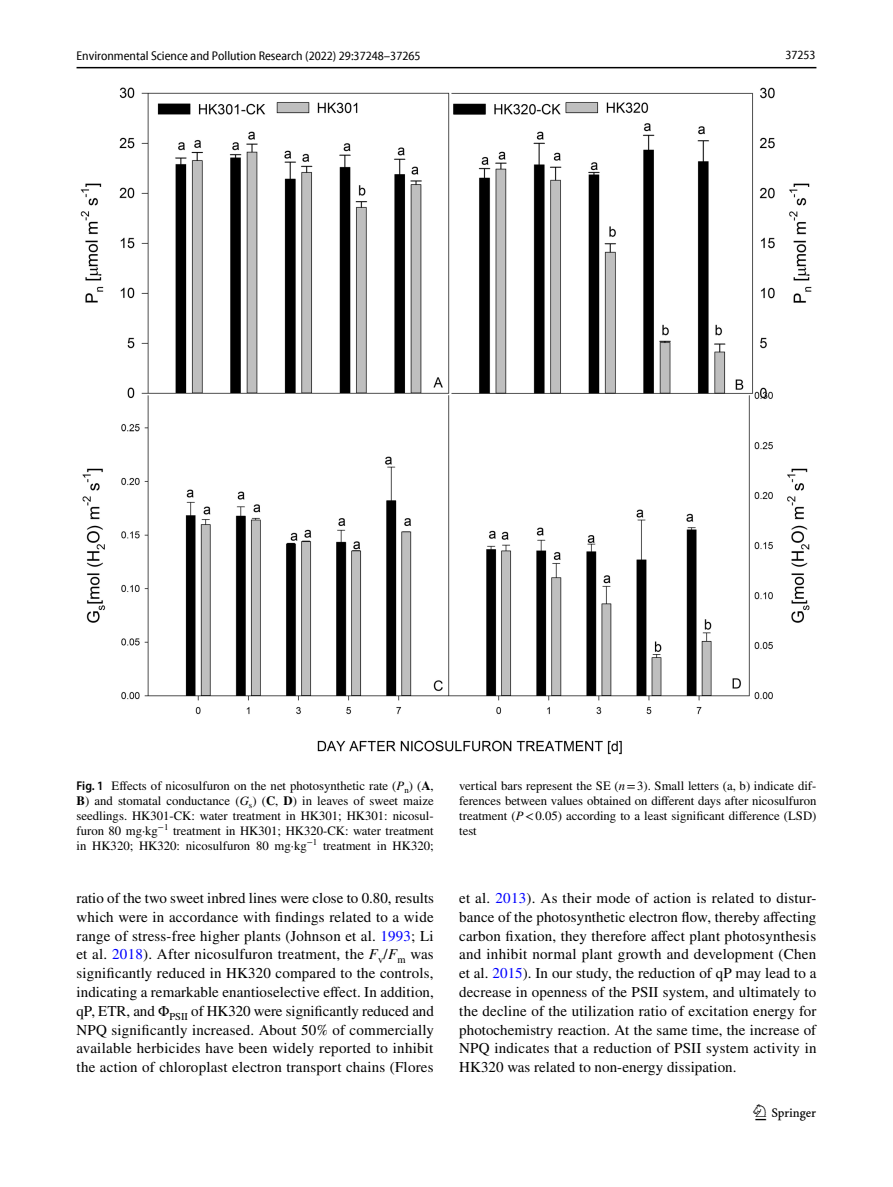
<style>
.page{position:relative;width:893px;height:1187px;background:#fff}
.page>*{position:absolute;margin:0;border:0;box-sizing:border-box;transform-origin:0 0}
.t1{font:22.5px "Springnew Regular 3";color:#000}
.t2{font:15px/18.8px "STIX";letter-spacing:.015em;color:#000;text-align:justify}
.t3{font:12.75px/15px "STIX";color:#000;text-align:justify}
.t4{font:semi-condensed 12.75px "Myriad Pro Unic";color:#000}
.t5{font:12.75px "Myriad Pro Unic Semi Condensed 2";color:#000}
.s1{font-family:"Myriad Pro";font-weight:600;font-stretch:semi-condensed}
.s2{font-style:italic}
.s3{font-weight:700}
.s4{color:#00f}
</style>
<div class="page">
<hr style="left:77px;top:67px;width:739px;height:1px;background:#000">
<img style="left:81px;top:87px;width:731px;height:667px">
<p class="t4" style="left:77px;top:51px;width:346px">Environmental Science and Pollution Research (2022) 29:37248–37265</p>
<p class="t5" style="left:785px;top:50px;width:32px">37253</p>
<p class="t3" style="left:77px;top:778px;width:359px"><span class="s1">Fig. 1</span> Effects of nicosulfuron on the net photosynthetic rate (<span class="s2">P</span><sub>n</sub>) (<span class="s3">A</span>, <span class="s3">B</span>) and stomatal conductance (<span class="s2">G</span><sub>s</sub>) (<span class="s3">C</span>, <span class="s3">D</span>) in leaves of sweet maize seedlings. HK301-CK: water treatment in HK301; HK301: nicosul&shy;furon 80 mg·kg<sup>−1</sup> treatment in HK301; HK320-CK: water treatment in HK320; HK320: nicosulfuron 80 mg·kg<sup>−1</sup> treatment in HK320;</p>
<p class="t3" style="left:459px;top:778px;width:359px">vertical bars represent the SE (<span class="s2">n</span>=3). Small letters (a, b) indicate dif&shy;ferences between values obtained on different days after nicosulfuron treatment (<span class="s2">P</span>&lt;0.05) according to a least significant difference (LSD) test</p>
<p class="t2" style="left:77px;top:889px;width:359px">ratio of the two sweet inbred lines were close to 0.80, results which were in accordance with findings related to a wide range of stress-free higher plants (Johnson et al. <span class="s4">1993</span>; Li et al. <span class="s4">2018</span>). After nicosulfuron treatment, the <span class="s2">F</span><sub>v</sub>/<span class="s2">F</span><sub>m</sub> was significantly reduced in HK320 compared to the controls, indicating a remarkable enantioselective effect. In addition, qP, ETR, and Φ<sub>PSII</sub> of HK320 were significantly reduced and NPQ significantly increased. About 50% of commercially available herbicides have been widely reported to inhibit the action of chloroplast electron transport chains (Flores</p>
<p class="t2" style="left:459px;top:889px;width:359px">et al. <span class="s4">2013</span>). As their mode of action is related to distur&shy;bance of the photosynthetic electron flow, thereby affecting carbon fixation, they therefore affect plant photosynthesis and inhibit normal plant growth and development (Chen et al. <span class="s4">2015</span>). In our study, the reduction of qP may lead to a decrease in openness of the PSII system, and ultimately to the decline of the utilization ratio of excitation energy for photochemistry reaction. At the same time, the increase of NPQ indicates that a reduction of PSII system activity in HK320 was related to non-energy dissipation.</p>
<h1 class="t1" style="left:755px;top:1104px;width:62px">1 3</h1>
</div>
